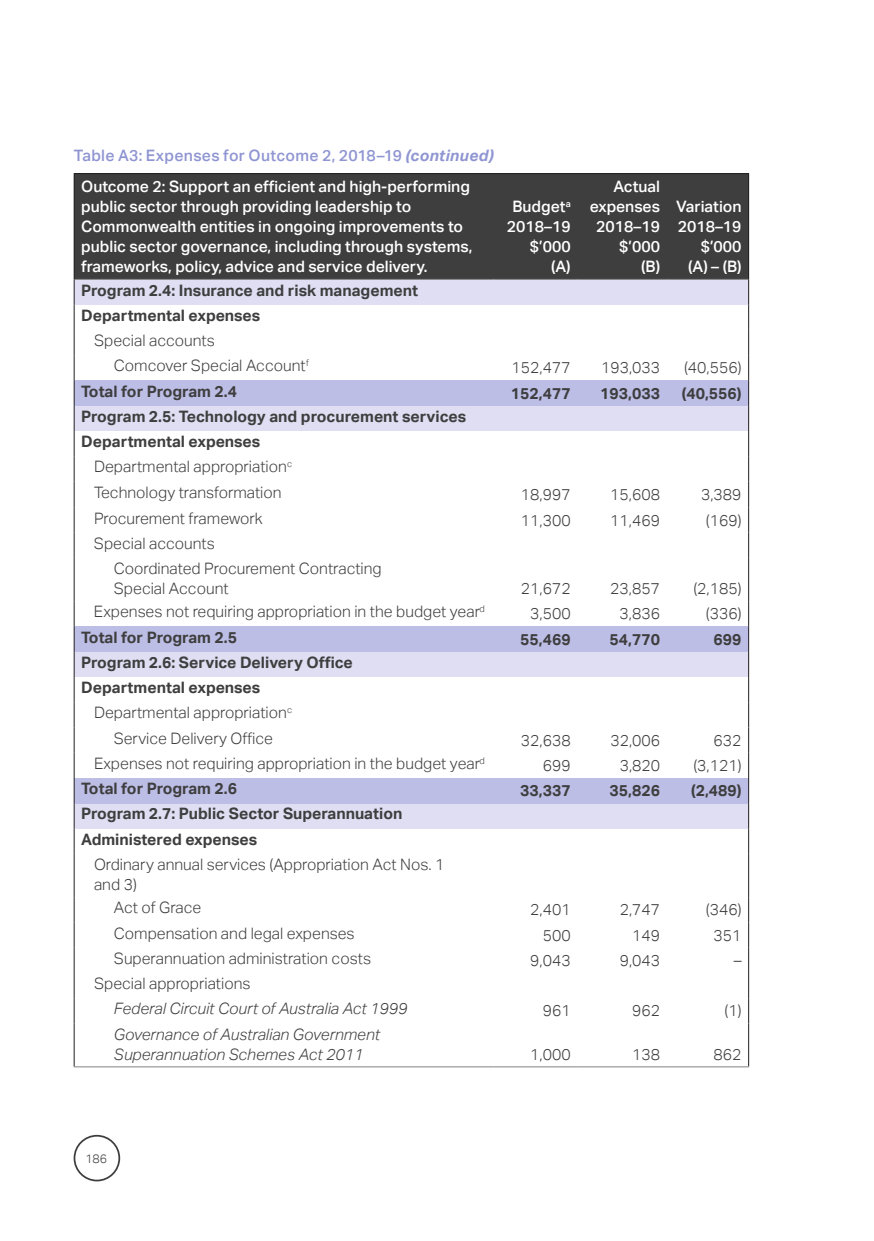
<style>
.page{position:relative;width:874px;height:1241px;background:#fff}
.page>*{position:absolute;margin:0;border:0;box-sizing:border-box;transform-origin:0 0}
.t1{font:300 15.75px/25.2px "Aktiv Grotesk";color:#3e3e3f;text-align:right}
.t2{font:700 15.75px "Aktiv Grotesk";color:#3e3e3f}
.t3{font:500 15.75px/20.1px "Aktiv Grotesk";color:#fff}
.t4{font:italic 300 15.75px "Aktiv Grotesk";color:#3e3e3f}
.t5{font:500 15.75px "Aktiv Grotesk";letter-spacing:.015em;color:#8f95d2}
.t6{font:300 12.25px "Aktiv Grotesk";color:#3e3e3f}
.s1{font-weight:700;font-style:italic}
</style>
<div class="page">
<div style="left:74px;top:1134px;width:46px;height:47px;border:2px solid #3e3e3f;border-radius:50%"></div>
<div style="left:74px;top:173px;width:419px;height:106px;background:#3e3e3f"></div>
<div style="left:493px;top:173px;width:84px;height:106px;background:#3e3e3f"></div>
<div style="left:577px;top:173px;width:89px;height:106px;background:#3e3e3f"></div>
<div style="left:666px;top:173px;width:82px;height:106px;background:#3e3e3f"></div>
<div style="left:74px;top:279px;width:419px;height:25px;background:#dfdef2"></div>
<div style="left:493px;top:279px;width:84px;height:25px;background:#dfdef2"></div>
<div style="left:577px;top:279px;width:89px;height:25px;background:#dfdef2"></div>
<div style="left:666px;top:279px;width:82px;height:25px;background:#dfdef2"></div>
<div style="left:74px;top:405px;width:419px;height:26px;background:#dfdef2"></div>
<div style="left:493px;top:405px;width:84px;height:26px;background:#dfdef2"></div>
<div style="left:577px;top:405px;width:89px;height:26px;background:#dfdef2"></div>
<div style="left:666px;top:405px;width:82px;height:26px;background:#dfdef2"></div>
<div style="left:74px;top:651px;width:419px;height:26px;background:#dfdef2"></div>
<div style="left:493px;top:651px;width:84px;height:26px;background:#dfdef2"></div>
<div style="left:577px;top:651px;width:89px;height:26px;background:#dfdef2"></div>
<div style="left:666px;top:651px;width:82px;height:26px;background:#dfdef2"></div>
<div style="left:74px;top:803px;width:419px;height:25px;background:#dfdef2"></div>
<div style="left:493px;top:803px;width:84px;height:25px;background:#dfdef2"></div>
<div style="left:577px;top:803px;width:89px;height:25px;background:#dfdef2"></div>
<div style="left:666px;top:803px;width:82px;height:25px;background:#dfdef2"></div>
<div style="left:74px;top:380px;width:419px;height:25px;background:#bdbee5"></div>
<div style="left:493px;top:380px;width:84px;height:25px;background:#bdbee5"></div>
<div style="left:577px;top:380px;width:89px;height:25px;background:#bdbee5"></div>
<div style="left:666px;top:380px;width:82px;height:25px;background:#bdbee5"></div>
<div style="left:74px;top:626px;width:419px;height:25px;background:#bdbee5"></div>
<div style="left:493px;top:626px;width:84px;height:25px;background:#bdbee5"></div>
<div style="left:577px;top:626px;width:89px;height:25px;background:#bdbee5"></div>
<div style="left:666px;top:626px;width:82px;height:25px;background:#bdbee5"></div>
<div style="left:74px;top:778px;width:419px;height:25px;background:#bdbee5"></div>
<div style="left:493px;top:778px;width:84px;height:25px;background:#bdbee5"></div>
<div style="left:577px;top:778px;width:89px;height:25px;background:#bdbee5"></div>
<div style="left:666px;top:778px;width:82px;height:25px;background:#bdbee5"></div>
<hr style="left:75px;top:279px;width:418px;height:1px;background:#808285">
<hr style="left:493px;top:279px;width:84px;height:1px;background:#808285">
<hr style="left:577px;top:279px;width:89px;height:1px;background:#808285">
<hr style="left:666px;top:279px;width:81px;height:1px;background:#808285">
<hr style="left:74px;top:173px;width:419px;height:1px;background:#231f20">
<hr style="left:74px;top:174px;width:1px;height:105px;background:#231f20">
<hr style="left:493px;top:173px;width:84px;height:1px;background:#231f20">
<hr style="left:577px;top:173px;width:89px;height:1px;background:#231f20">
<hr style="left:666px;top:173px;width:82px;height:1px;background:#231f20">
<hr style="left:747px;top:174px;width:1px;height:105px;background:#231f20">
<svg style="left:74px;top:279px;width:1px;height:278px"></svg>
<hr style="left:74px;top:557px;width:1px;height:44px;background:#231f20">
<hr style="left:747px;top:557px;width:1px;height:44px;background:#231f20">
<svg style="left:74px;top:601px;width:1px;height:252px"></svg>
<hr style="left:74px;top:853px;width:1px;height:44px;background:#231f20">
<hr style="left:747px;top:853px;width:1px;height:44px;background:#231f20">
<svg style="left:74px;top:897px;width:1px;height:126px"></svg>
<hr style="left:74px;top:1023px;width:1px;height:43px;background:#231f20">
<hr style="left:747px;top:1023px;width:1px;height:43px;background:#231f20">
<hr style="left:74px;top:1066px;width:419px;height:1px;background:#808285">
<hr style="left:493px;top:1066px;width:84px;height:1px;background:#808285">
<hr style="left:577px;top:1066px;width:89px;height:1px;background:#808285">
<hr style="left:666px;top:1066px;width:82px;height:1px;background:#808285">
<p class="t5" style="left:74px;top:146px;width:421px">Table A3: Expenses for Outcome 2, 2018–19 <span class="s1">(continued)</span></p>
<p class="t3" style="left:81px;top:176px;width:390px">Outcome 2: Support an efficient and high-performing</p>
<p class="t3" style="left:613px;top:176px;width:48px">Actual</p>
<p class="t3" style="left:81px;top:196px;width:383px">public sector through providing leadership to<br>Commonwealth entities in ongoing improvements to</p>
<p class="t3" style="left:506px;top:196px;width:65px;text-align:center">Budget<sup>a<br></sup>2018–19</p>
<p class="t3" style="left:589px;top:196px;width:72px;text-align:center">expenses<br>2018–19</p>
<p class="t3" style="left:676px;top:196px;width:67px">Variation<br>2018–19</p>
<p class="t3" style="left:81px;top:237px;width:392px">public sector governance, including through systems,</p>
<p class="t3" style="left:529px;top:237px;width:42px">$’000</p>
<p class="t3" style="left:619px;top:237px;width:42px">$’000</p>
<p class="t3" style="left:700px;top:237px;width:42px">$’000</p>
<p class="t3" style="left:81px;top:257px;width:347px">frameworks, policy, advice and service delivery.</p>
<p class="t3" style="left:550px;top:257px;width:21px">(A)</p>
<p class="t3" style="left:641px;top:257px;width:20px">(B)</p>
<p class="t3" style="left:687px;top:257px;width:55px">(A) – (B)</p>
<p class="t2" style="left:81px;top:281px;width:338px">Program 2.4: Insurance and risk management</p>
<p class="t2" style="left:81px;top:306px;width:181px">Departmental expenses</p>
<p class="t1" style="left:94px;top:328px;width:122px">Special accounts</p>
<p class="t1" style="left:114px;top:353px;width:196px">Comcover Special Account<sup>f</sup></p>
<p class="t1" style="left:511px;top:355px;width:61px">152,477</p>
<p class="t1" style="left:600px;top:355px;width:61px">193,033</p>
<p class="t1" style="left:683px;top:355px;width:59px">(40,556)</p>
<p class="t2" style="left:81px;top:382px;width:157px">Total for Program 2.4</p>
<p class="t2" style="left:510px;top:384px;width:61px">152,477</p>
<p class="t2" style="left:600px;top:384px;width:61px">193,033</p>
<p class="t2" style="left:681px;top:384px;width:61px">(40,556)</p>
<p class="t2" style="left:81px;top:407px;width:386px">Program 2.5: Technology and procurement services</p>
<p class="t2" style="left:81px;top:432px;width:181px">Departmental expenses</p>
<p class="t1" style="left:94px;top:454px;width:199px">Departmental appropriation<sup>c</sup></p>
<p class="t1" style="left:94px;top:479px;width:189px">Technology transformation</p>
<p class="t1" style="left:94px;top:505px;width:170px">Procurement framework</p>
<p class="t1" style="left:94px;top:530px;width:122px">Special accounts</p>
<p class="t1" style="left:114px;top:556px;width:269px">Coordinated Procurement Contracting</p>
<p class="t1" style="left:94px;top:577px;width:392px;line-height:23.3px;text-align:left;text-indent:20px">Special Account<br>Expenses not requiring appropriation in the budget year<sup>d</sup></p>
<p class="t1" style="left:520px;top:482px;width:51px;text-align:left">18,997<br>11,300</p>
<p class="t1" style="left:610px;top:482px;width:51px;text-align:left">15,608<br>11,469</p>
<p class="t1" style="left:700px;top:482px;width:42px;text-align:center">3,389 (169)</p>
<p class="t1" style="left:693px;top:576px;width:50px">(2,185) (336)</p>
<p class="t1" style="left:520px;top:576px;width:51px;text-align:center">21,672<br>3,500</p>
<p class="t1" style="left:610px;top:576px;width:51px;text-align:center">23,857<br>3,836</p>
<p class="t2" style="left:81px;top:628px;width:157px">Total for Program 2.5</p>
<p class="t2" style="left:520px;top:630px;width:52px">55,469</p>
<p class="t2" style="left:609px;top:630px;width:52px">54,770</p>
<p class="t2" style="left:713px;top:630px;width:29px">699</p>
<p class="t2" style="left:81px;top:653px;width:273px">Program 2.6: Service Delivery Office</p>
<p class="t2" style="left:81px;top:678px;width:181px">Departmental expenses</p>
<p class="t1" style="left:94px;top:700px;width:199px">Departmental appropriation<sup>c</sup></p>
<p class="t1" style="left:114px;top:725px;width:160px">Service Delivery Office</p>
<p class="t1" style="left:94px;top:750px;width:392px">Expenses not requiring appropriation in the budget year<sup>d</sup></p>
<p class="t1" style="left:520px;top:727px;width:51px">32,638<br>699</p>
<p class="t1" style="left:610px;top:727px;width:51px;text-align:center">32,006<br>3,820</p>
<p class="t1" style="left:693px;top:727px;width:50px">632 (3,121)</p>
<p class="t2" style="left:81px;top:779px;width:157px">Total for Program 2.6</p>
<p class="t2" style="left:520px;top:781px;width:52px">33,337</p>
<p class="t2" style="left:609px;top:781px;width:52px">35,826</p>
<p class="t2" style="left:690px;top:781px;width:52px">(2,489)</p>
<p class="t2" style="left:81px;top:804px;width:322px">Program 2.7: Public Sector Superannuation</p>
<p class="t2" style="left:81px;top:830px;width:177px">Administered expenses</p>
<p class="t1" style="left:94px;top:851px;width:352px">Ordinary annual services (Appropriation Act Nos. 1</p>
<p class="t1" style="left:114px;top:872px;width:89px;line-height:23.3px;text-align:left;text-indent:-20px">and 3)<br>Act of Grace</p>
<p class="t1" style="left:114px;top:920px;width:242px">Compensation and legal expenses</p>
<p class="t1" style="left:114px;top:945px;width:258px">Superannuation administration costs</p>
<p class="t1" style="left:94px;top:970px;width:158px">Special appropriations</p>
<p class="t4" style="left:114px;top:999px;width:295px">Federal Circuit Court of Australia Act 1999</p>
<p class="t4" style="left:114px;top:1024px;width:267px">Governance of Australian Government</p>
<p class="t4" style="left:114px;top:1044px;width:251px">Superannuation Schemes Act 2011</p>
<p class="t1" style="left:705px;top:897px;width:37px">(346)<br>351 –</p>
<p class="t1" style="left:530px;top:897px;width:42px">2,401<br>500<br>9,043</p>
<p class="t1" style="left:542px;top:998px;width:29px">961</p>
<p class="t1" style="left:530px;top:1041px;width:42px">1,000</p>
<p class="t1" style="left:619px;top:897px;width:42px">2,747<br>149<br>9,043</p>
<p class="t1" style="left:631px;top:998px;width:29px">962</p>
<p class="t1" style="left:631px;top:1041px;width:29px">138</p>
<p class="t1" style="left:724px;top:998px;width:19px">(1)</p>
<p class="t1" style="left:713px;top:1041px;width:29px">862</p>
<p class="t6" style="left:85px;top:1150px;width:23px">186</p>
</div>
